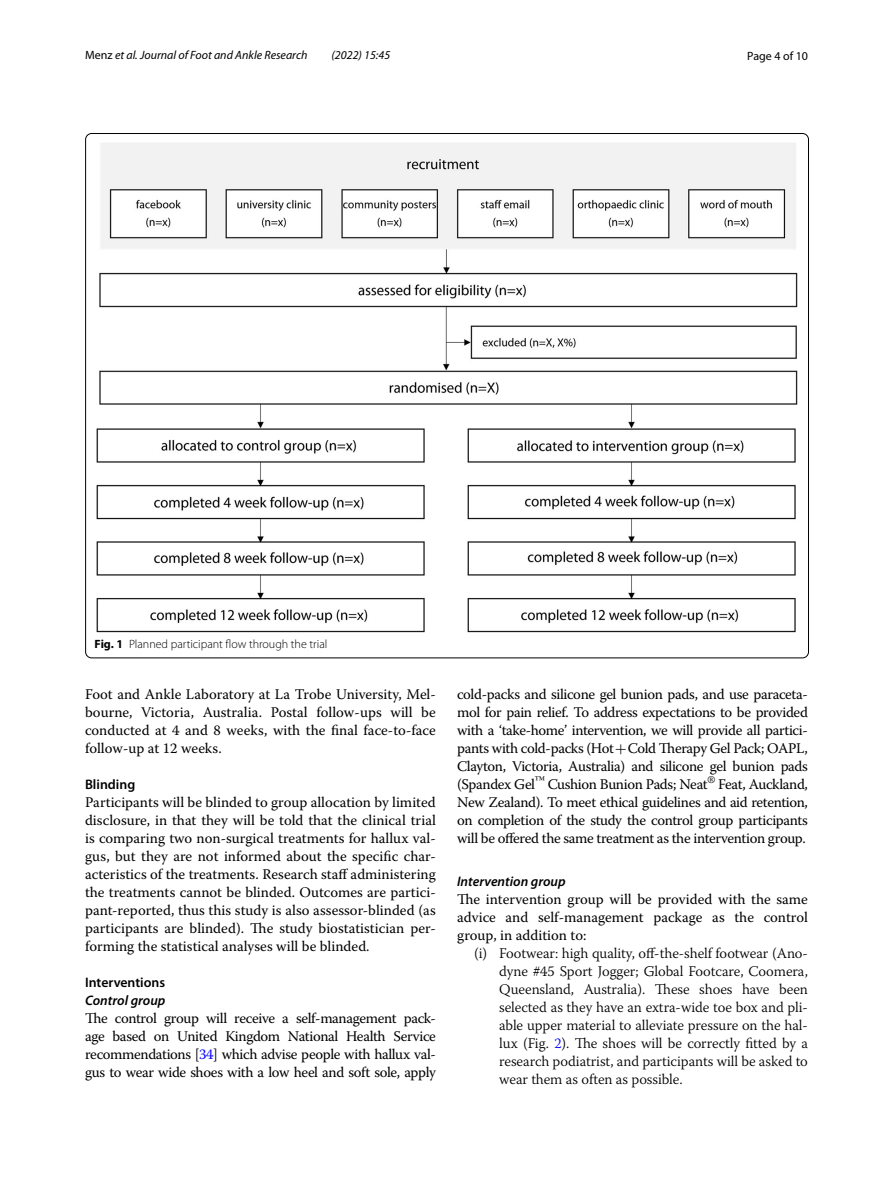
<style>
.page{position:relative;width:893px;height:1187px;background:#fff}
.page>*{position:absolute;margin:0;border:0;box-sizing:border-box;transform-origin:0 0}
.t1{font:14.7px/18px "Warnock Pro";letter-spacing:-.005em;color:#000;text-align:justify}
.t2{font:300 14.7px/18px "Warnock Pro";letter-spacing:-.005em;color:#000;text-align:justify}
.t3{font:italic 600 13.8px "Myriad Pro";color:#000}
.t4{font:600 13.8px "Myriad Pro";color:#000}
.t5{font:italic 12px "Myriad Pro";color:#000}
.t6{font:300 12px "Myriad Pro";color:#000}
.t7{font:12px "Myriad Pro";color:#000}
.s1{font-style:normal}
.s2{font-weight:700}
.s3{color:#00f}
.s4{font-family:"MTSY"}
</style>
<div class="page">
<img style="left:97px;top:143px;width:700px;height:489px">
<p class="t5" style="left:85px;top:48px;width:224px"><span class="s1">Menz</span> et al. Journal of Foot and Ankle Research</p>
<p class="t5" style="left:332px;top:48px;width:60px">(2022) 15:45</p>
<p class="t7" style="left:747px;top:48px;width:62px">Page 4 of 10</p>
<p class="t6" style="left:95px;top:637px;width:234px"><span class="s2">Fig. 1</span> Planned participant flow through the trial</p>
<p class="t1" style="left:85px;top:685px;width:352px">Foot and Ankle Laboratory at La Trobe University, Mel&shy;bourne, Victoria, Australia. Postal follow-ups will be conducted at 4 and 8 weeks, with the final face-to-face follow-up at 12 weeks.</p>
<p class="t4" style="left:85px;top:775px;width:52px">Blinding</p>
<p class="t1" style="left:85px;top:793px;width:352px">Participants will be blinded to group allocation by limited disclosure, in that they will be told that the clinical trial is comparing two non-surgical treatments for hallux val&shy;gus, but they are not informed about the specific char&shy;acteristics of the treatments. Research staff administering the treatments cannot be blinded. Outcomes are partici&shy;pant-reported, thus this study is also assessor-blinded (as participants are blinded). The study biostatistician per&shy;forming the statistical analyses will be blinded.</p>
<p class="t4" style="left:85px;top:973px;width:82px">Interventions</p>
<p class="t3" style="left:85px;top:991px;width:82px">Control group</p>
<p class="t1" style="left:85px;top:1009px;width:352px">The control group will receive a self-management pack&shy;age based on United Kingdom National Health Service recommendations [<span class="s3">34</span>] which advise people with hallux val&shy;gus to wear wide shoes with a low heel and soft sole, apply</p>
<p class="t1" style="left:457px;top:685px;width:352px">cold-packs and silicone gel bunion pads, and use paraceta&shy;mol for pain relief. To address expectations to be provided with a ‘take-home’ intervention, we will provide all partici&shy;pants with cold-packs (Hot<span class="s4">+</span>Cold Therapy Gel Pack; OAPL, Clayton, Victoria, Australia) and silicone gel bunion pads (Spandex Gel<sup>™</sup> Cushion Bunion Pads; Neat<sup>®</sup> Feat, Auckland, New Zealand). To meet ethical guidelines and aid retention, on completion of the study the control group participants will be offered the same treatment as the intervention group.</p>
<p class="t3" style="left:457px;top:872px;width:110px">Intervention group</p>
<p class="t1" style="left:457px;top:889px;width:352px">The intervention group will be provided with the same advice and self-management package as the control group, in addition to:</p>
<p class="t2" style="left:499px;top:943px;width:310px;text-indent:-25px">(i) Footwear: high quality, off-the-shelf footwear (Ano&shy;dyne #45 Sport Jogger; Global Footcare, Coomera, Queensland, Australia). These shoes have been selected as they have an extra-wide toe box and pli&shy;able upper material to alleviate pressure on the hal&shy;lux (Fig. <span class="s3">2</span>). The shoes will be correctly fitted by a research podiatrist, and participants will be asked to wear them as often as possible.</p>
</div>
